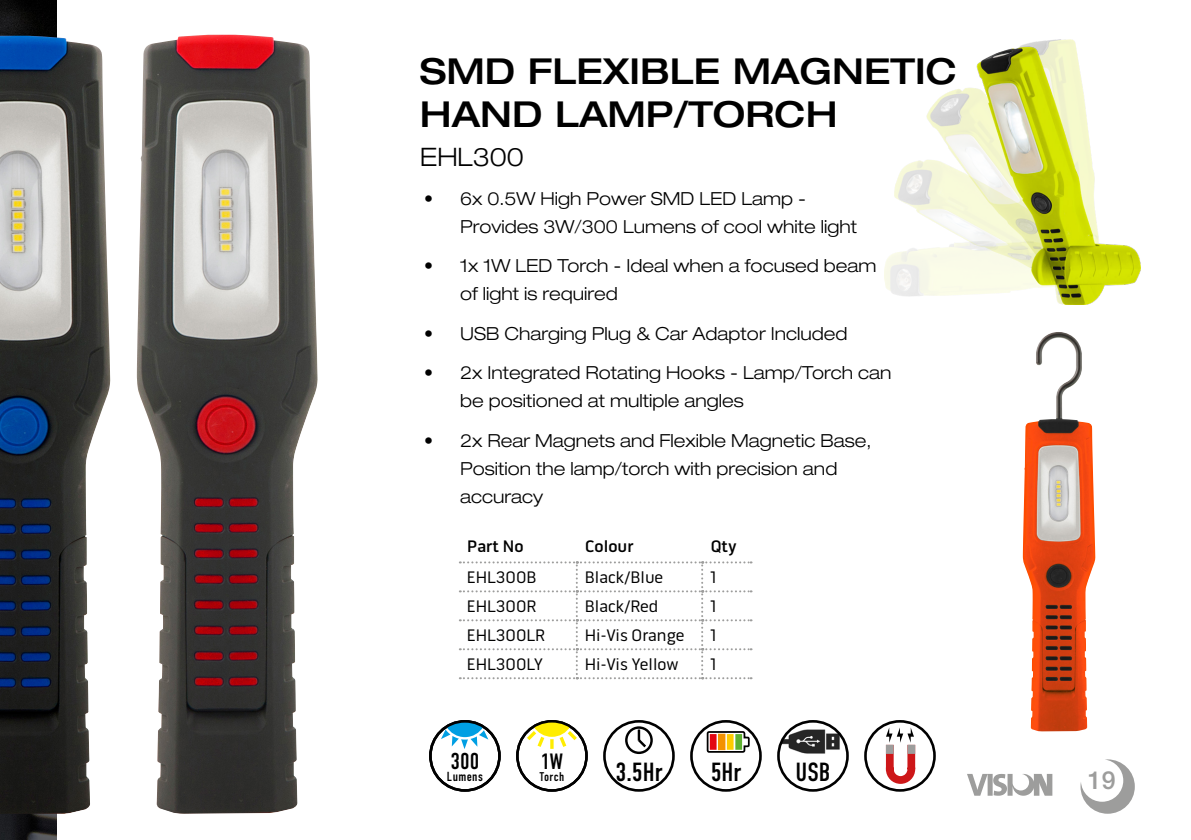
<style>
.page{position:relative;width:1191px;height:840px;background:#fff}
.page>*{position:absolute;margin:0;border:0;box-sizing:border-box;transform-origin:0 0}
.Vision_Header{font:500 expanded 35.8px/43px "Helvetica Neue LT Std";color:#000}
.t1{font:26.2px "DIN Condensed";color:#000}
.t2{font:300 expanded 25.4px "Helvetica Neue LT Std";color:#000}
.t3{font:500 24.8px "Helvetica Neue LT Std";color:#9d9d9c}
.t4{font:23px "DIN Condensed";color:#000}
.t5{font:22.2px "DIN Condensed";color:#000}
.t6{font:300 expanded 18px/28px "Helvetica Neue LT Pro";color:#000}
.t7{font:17px "Pill Gothic 600 mg";color:#000}
.t8{font:500 17px "Pill Gothic 600 mg";color:#000}
.t9{font:13.2px "DIN Condensed";letter-spacing:.025em;color:#000}
.t10{font:12.6px "DIN Condensed";letter-spacing:.03em;color:#000}
</style>
<div class="page">
<svg style="left:967px;top:774px;width:85px;height:21px"></svg>
<img style="left:0;top:0;width:57px;height:839px">
<img style="left:0;top:36px;width:110px;height:777px">
<img style="left:137px;top:35px;width:180px;height:778px">
<img style="left:884px;top:40px;width:256px;height:265px">
<img style="left:1022px;top:332px;width:73px;height:399px">
<img style="left:778px;top:723px;width:66px;height:49px">
<div style="left:777px;top:719px;width:71px;height:72px;border:3px solid #000;border-radius:50%"></div>
<div style="left:864px;top:719px;width:71px;height:72px;border:3px solid #000;border-radius:50%"></div>
<svg style="left:884px;top:727px;width:32px;height:58px"></svg>
<div style="left:603px;top:719px;width:72px;height:72px;border:3px solid #000;border-radius:50%"></div>
<div style="left:625px;top:726px;width:28px;height:27px;border:2px solid #000;border-radius:50%"></div>
<svg style="left:635px;top:729px;width:13px;height:20px"></svg>
<div style="left:690px;top:719px;width:72px;height:72px;border:3px solid #000;border-radius:50%"></div>
<svg style="left:706px;top:729px;width:44px;height:24px"></svg>
<div style="left:710px;top:733px;width:6px;height:16px;background:#e30613;border:2px solid #e30613"></div>
<div style="left:718px;top:733px;width:7px;height:16px;background:#f39200"></div>
<div style="left:727px;top:733px;width:6px;height:16px;background:#fc0;border:2px solid #fc0"></div>
<svg style="left:735px;top:733px;width:7px;height:16px"></svg>
<svg style="left:441px;top:723px;width:47px;height:25px"></svg>
<div style="left:429px;top:719px;width:72px;height:72px;border:3px solid #000;border-radius:50%"></div>
<svg style="left:460px;top:561px;width:291px;height:117px"></svg>
<svg style="left:527px;top:723px;width:50px;height:25px"></svg>
<div style="left:516px;top:719px;width:72px;height:72px;border:3px solid #000;border-radius:50%"></div>
<svg style="left:1080px;top:759px;width:54px;height:54px"></svg>
<p class="Vision_Header" style="left:420px;top:49px;width:538px">SMD FLEXIBLE MAGNETIC<br>HAND LAMP/TORCH</p>
<p class="t2" style="left:420px;top:141px;width:105px">EHL300</p>
<p class="t6" style="left:460px;top:184px;width:398px;text-indent:-36px">• 6x 0.5W High Power SMD LED Lamp -<br>Provides 3W/300 Lumens of cool white light</p>
<p class="t6" style="left:460px;top:251px;width:418px;text-indent:-36px">• 1x 1W LED Torch - Ideal when a focused beam of light is required</p>
<p class="t6" style="left:424px;top:319px;width:425px">• USB Charging Plug &amp; Car Adaptor Included</p>
<p class="t6" style="left:460px;top:358px;width:433px;text-indent:-36px">• 2x Integrated Rotating Hooks - Lamp/Torch can be positioned at multiple angles</p>
<p class="t6" style="left:460px;top:425px;width:413px;text-indent:-36px">• 2x Rear Magnets and Flexible Magnetic Base,<br>Position the lamp/torch with precision and accuracy</p>
<p class="t8" style="left:467px;top:535px;width:58px">Part No</p>
<p class="t8" style="left:585px;top:535px;width:50px">Colour</p>
<p class="t8" style="left:710px;top:535px;width:28px">Qty</p>
<p class="t7" style="left:467px;top:566px;width:71px">EHL300B</p>
<p class="t7" style="left:585px;top:566px;width:80px">Black/Blue</p>
<p class="t7" style="left:710px;top:566px;width:8px">1</p>
<p class="t7" style="left:467px;top:595px;width:71px">EHL300R</p>
<p class="t7" style="left:585px;top:595px;width:75px">Black/Red</p>
<p class="t7" style="left:710px;top:595px;width:8px">1</p>
<p class="t7" style="left:467px;top:624px;width:80px">EHL300LR</p>
<p class="t7" style="left:585px;top:624px;width:101px">Hi-Vis Orange</p>
<p class="t7" style="left:710px;top:624px;width:8px">1</p>
<p class="t7" style="left:467px;top:653px;width:78px">EHL300LY</p>
<p class="t7" style="left:585px;top:653px;width:95px">Hi-Vis Yellow</p>
<p class="t7" style="left:710px;top:653px;width:8px">1</p>
<p class="t4" style="left:450px;top:747px;width:30px">300</p>
<p class="t9" style="left:447px;top:768px;width:38px">Lumens</p>
<p class="t5" style="left:541px;top:749px;width:24px">1W</p>
<p class="t10" style="left:539px;top:768px;width:26px">Torch</p>
<h3 class="t3" style="left:1088px;top:765px;width:29px">19</h3>
<p class="t1" style="left:615px;top:757px;width:49px">3.5Hr</p>
<p class="t1" style="left:711px;top:757px;width:32px">5Hr</p>
<p class="t1" style="left:795px;top:757px;width:37px">USB</p>
</div>
